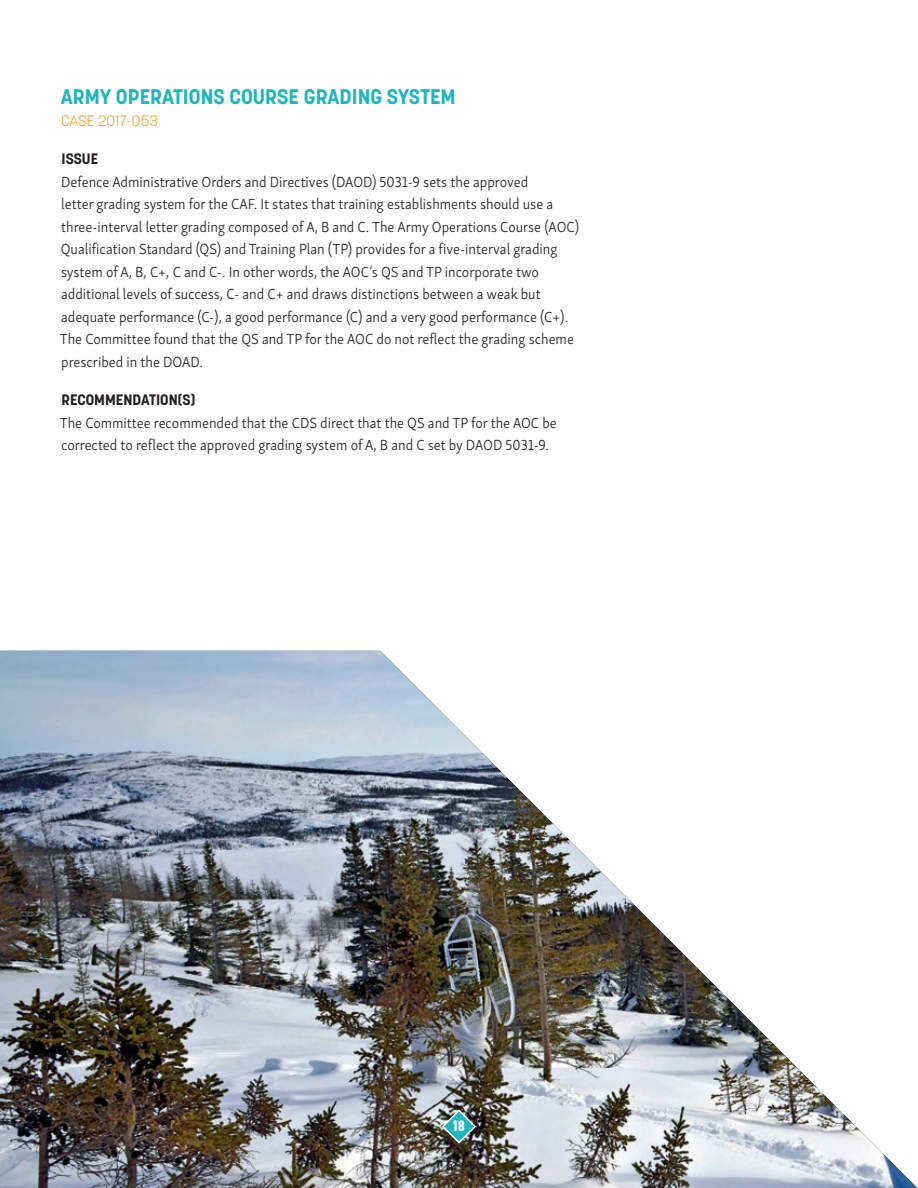
<style>
.page{position:relative;width:918px;height:1188px;background:#fff}
.page>*{position:absolute;margin:0;border:0;box-sizing:border-box;transform-origin:0 0}
.t1{font:700 21px "Korolev";color:#1db6bf}
.t2{font:300 15px/22.5px "Skolar Sans Latn";color:#231f20;scale:.96 1}
.t3{font:700 15px "Korolev";color:#231f20}
.t4{font:300 15px "Korolev";color:#f49924}
.t5{font:800 15px "Korolev Condensed";color:#fff}
</style>
<div class="page">
<img style="left:0;top:651px;width:917px;height:537px">
<svg style="left:441px;top:1108px;width:36px;height:37px"></svg>
<h1 class="t1" style="left:61px;top:83px;width:396px">ARMY OPERATIONS COURSE GRADING SYSTEM</h1>
<p class="t4" style="left:61px;top:111px;width:98px">CASE 2017-053</p>
<p class="t3" style="left:61px;top:150px;width:38px">ISSUE</p>
<p class="t2" style="left:60px;top:170px;width:543px">Defence Administrative Orders and Directives (DAOD) 5031-9 sets the approved<br>letter grading system for the CAF. It states that training establishments should use a three‑interval letter grading composed of A, B and C. The Army Operations Course (AOC)<br>Qualification Standard (QS) and Training Plan (TP) provides for a five-interval grading system of A, B, C+, C and C-. In other words, the AOC’s QS and TP incorporate two additional levels of success, C- and C+ and draws distinctions between a weak but adequate performance (C-), a good performance (C) and a very good performance (C+).<br>The Committee found that the QS and TP for the AOC do not reflect the grading scheme prescribed in the DOAD.</p>
<p class="t3" style="left:62px;top:390px;width:135px">RECOMMENDATION(S)</p>
<p class="t2" style="left:60px;top:410px;width:519px">The Committee recommended that the CDS direct that the QS and TP for the AOC be corrected to reflect the approved grading system of A, B and C set by DAOD 5031-9.</p>
<p class="t5" style="left:453px;top:1117px;width:13px">18</p>
</div>
